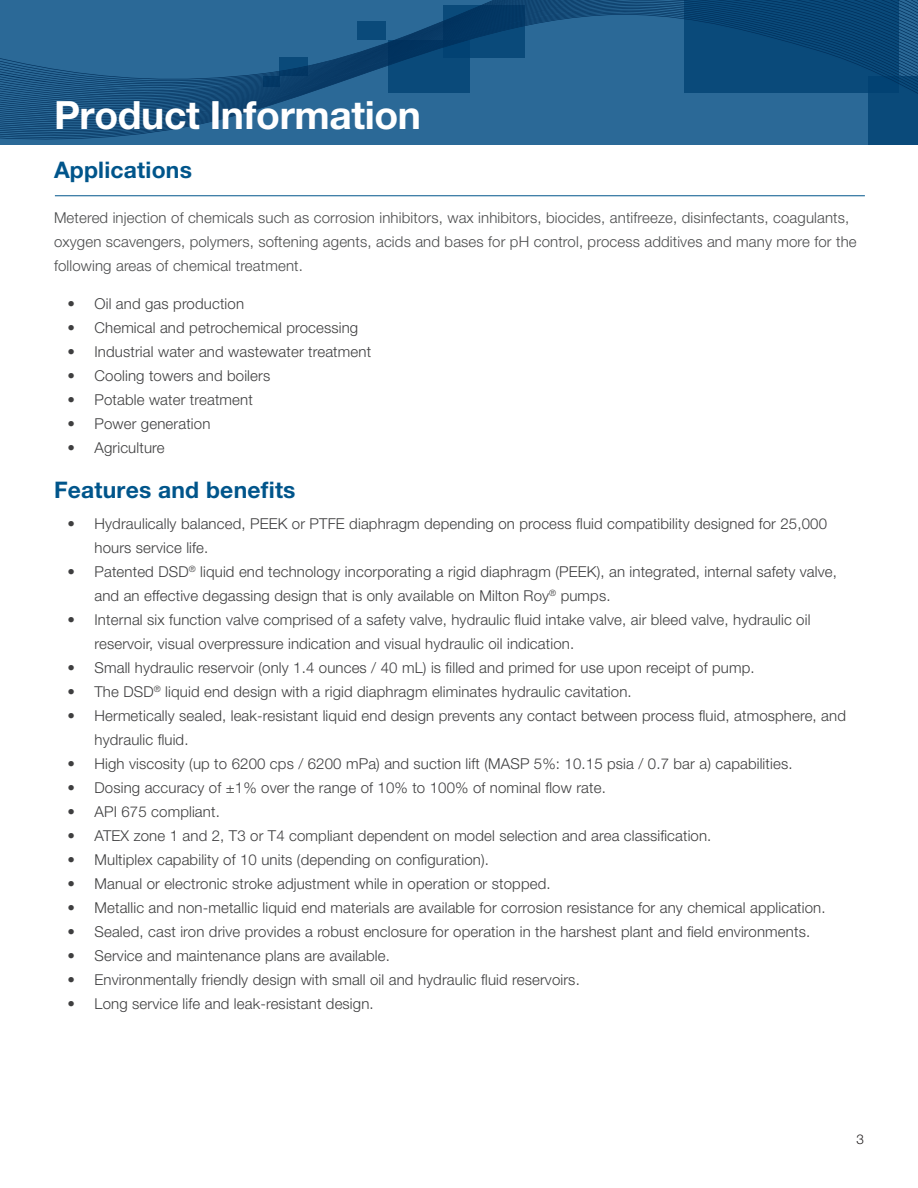
<style>
.page{position:relative;width:918px;height:1188px;background:#fff}
.page>*{position:absolute;margin:0;border:0;box-sizing:border-box;transform-origin:0 0}
.Page_Title{font:700 39px "Helvetica Neue LT Pro";letter-spacing:-.01em;color:#fff}
.Body_Sub-Head{font:700 22.8px "Helvetica Neue LT Pro";letter-spacing:.01em;color:#00558b}
.t1{font:300 15px/24px "Helvetica Neue LT Pro";letter-spacing:.01em;color:#3e3e3f}
.Intro_Paragraph{font:300 15px/24px "Helvetica Neue LT Pro";letter-spacing:.01em;color:#4b4c4d}
.t2{font:300 13.5px "Helvetica Neue LT Pro";color:#231f20}
</style>
<div class="page">
<svg style="left:0;top:0;width:918px;height:143px;background:#1e5b89"></svg>
<hr style="left:55px;top:195px;width:810px;height:1px;background:#00558b">
<p class="Page_Title" style="left:54px;top:91px;width:368px">Product Information</p>
<p class="Body_Sub-Head" style="left:54px;top:156px;width:139px">Applications</p>
<p class="Intro_Paragraph" style="left:54px;top:206px;width:804px">Metered injection of chemicals such as corrosion inhibitors, wax inhibitors, biocides, antifreeze, disinfectants, coagulants, oxygen scavengers, polymers, softening agents, acids and bases for pH control, process additives and many more for the following areas of chemical treatment.</p>
<p class="t1" style="left:68px;top:291px;width:178px">• Oil and gas production</p>
<p class="t1" style="left:68px;top:315px;width:292px">• Chemical and petrochemical processing</p>
<p class="t1" style="left:68px;top:339px;width:305px">• Industrial water and wastewater treatment</p>
<p class="t1" style="left:68px;top:363px;width:204px">• Cooling towers and boilers</p>
<p class="t1" style="left:68px;top:387px;width:187px">• Potable water treatment</p>
<p class="t1" style="left:68px;top:411px;width:144px">• Power generation</p>
<p class="t1" style="left:68px;top:435px;width:99px">• Agriculture</p>
<p class="Body_Sub-Head" style="left:54px;top:476px;width:243px">Features and benefits</p>
<p class="t1" style="left:94px;top:512px;width:734px;text-indent:-27px">• Hydraulically balanced, PEEK or PTFE diaphragm depending on process fluid compatibility designed for 25,000 hours service life.</p>
<p class="t1" style="left:94px;top:560px;width:744px;text-indent:-27px">• Patented DSD<sup>®</sup> liquid end technology incorporating a rigid diaphragm (PEEK), an integrated, internal safety valve, and an effective degassing design that is only available on Milton Roy<sup>®</sup> pumps.</p>
<p class="t1" style="left:94px;top:608px;width:718px;text-indent:-27px">• Internal six function valve comprised of a safety valve, hydraulic fluid intake valve, air bleed valve, hydraulic oil reservoir, visual overpressure indication and visual hydraulic oil indication.</p>
<p class="t1" style="left:68px;top:656px;width:689px">• Small hydraulic reservoir (only 1.4 ounces / 40 mL) is filled and primed for use upon receipt of pump.</p>
<p class="t1" style="left:68px;top:680px;width:566px">• The DSD<sup>®</sup> liquid end design with a rigid diaphragm eliminates hydraulic cavitation.</p>
<p class="t1" style="left:94px;top:704px;width:753px;text-indent:-27px">• Hermetically sealed, leak-resistant liquid end design prevents any contact between process fluid, atmosphere, and hydraulic fluid.</p>
<p class="t1" style="left:68px;top:752px;width:727px">• High viscosity (up to 6200 cps / 6200 mPa) and suction lift (MASP 5%: 10.15 psia / 0.7 bar a) capabilities.</p>
<p class="t1" style="left:68px;top:776px;width:540px">• Dosing accuracy of ±1% over the range of 10% to 100% of nominal flow rate.</p>
<p class="t1" style="left:68px;top:800px;width:154px">• API 675 compliant.</p>
<p class="t1" style="left:68px;top:824px;width:645px">• ATEX zone 1 and 2, T3 or T4 compliant dependent on model selection and area classification.</p>
<p class="t1" style="left:68px;top:848px;width:423px">• Multiplex capability of 10 units (depending on configuration).</p>
<p class="t1" style="left:68px;top:872px;width:485px">• Manual or electronic stroke adjustment while in operation or stopped.</p>
<p class="t1" style="left:68px;top:896px;width:760px">• Metallic and non-metallic liquid end materials are available for corrosion resistance for any chemical application.</p>
<p class="t1" style="left:68px;top:920px;width:744px">• Sealed, cast iron drive provides a robust enclosure for operation in the harshest plant and field environments.</p>
<p class="t1" style="left:68px;top:944px;width:324px">• Service and maintenance plans are available.</p>
<p class="t1" style="left:68px;top:968px;width:514px">• Environmentally friendly design with small oil and hydraulic fluid reservoirs.</p>
<p class="t1" style="left:68px;top:992px;width:308px">• Long service life and leak-resistant design.</p>
<p class="t2" style="left:856px;top:1131px;width:9px">3</p>
</div>
